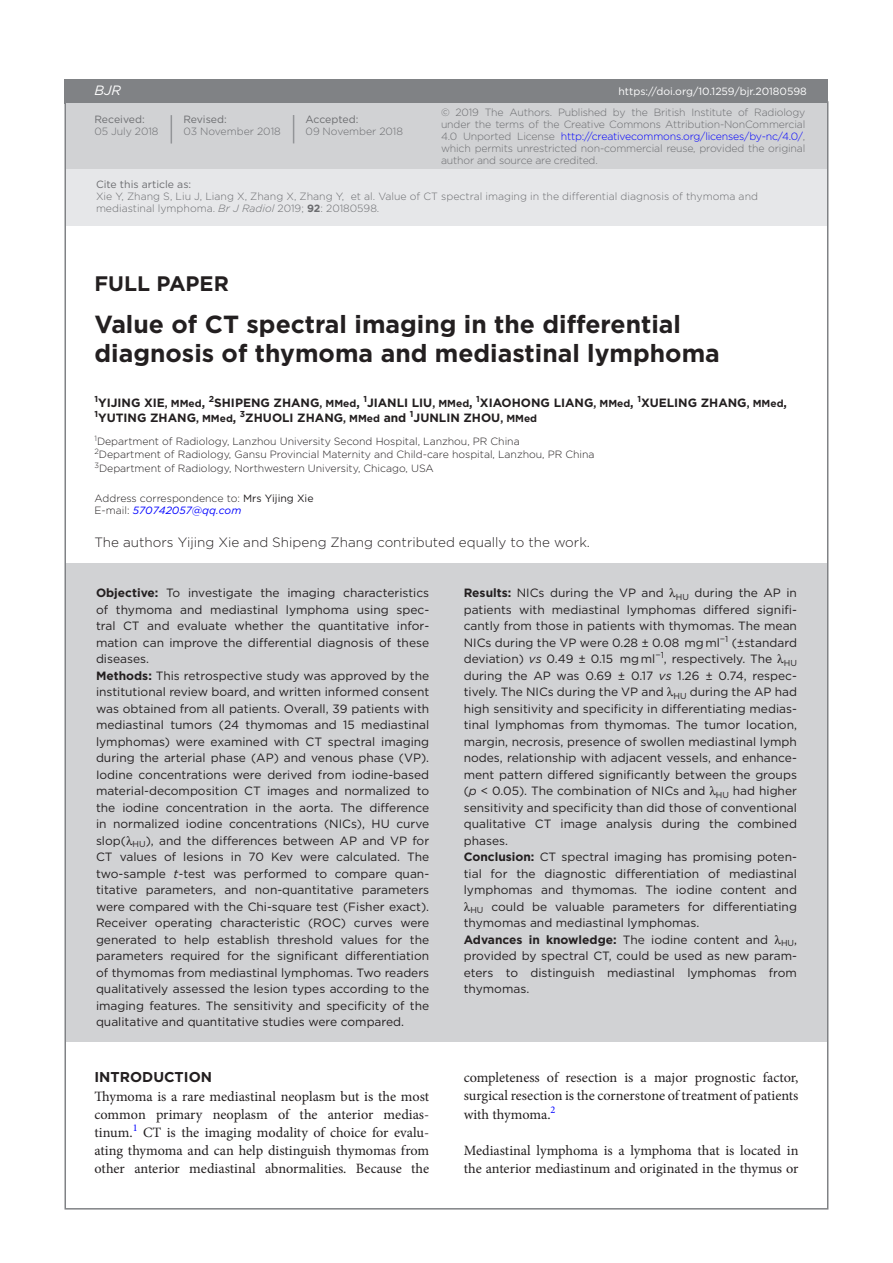
<style>
.page{position:relative;width:893px;height:1263px;background:#fff}
.page>*{position:absolute;margin:0;border:0;box-sizing:border-box;transform-origin:0 0}
.t1{font:700 24.75px/29.2px "Gotham";color:#231f20}
.t2{font:700 21px "Gotham";color:#231f20}
.t3{font:14.25px/18px "Minion Pro";letter-spacing:-.005em;color:#231f20;text-align:justify}
.t4{font:700 14.25px "Gotham";color:#231f20}
.t5{font:300 13.5px "Gotham";color:#231f20}
.t6{font:italic 13.5px "Gotham";color:#fff}
.t7{font:12px/16.5px "Gotham";color:#231f20}
.t8{font:700 12px/15px "Gotham";color:#231f20}
.t9{font:300 10.5px/12px "Gotham";color:#6c6d70}
.t10{font:300 10.5px/13.5px "Gotham";letter-spacing:-.005em;color:#231f20}
.t11{font:10.5px "Gotham";color:#6c6d70}
.t12{font:10.5px "Gotham";color:#fff}
.s1{color:#00f}
.s2{font-style:italic}
.s3{font-weight:700}
.s4{font-size:10.2px}
.s5{font-weight:400}
.s6{font-weight:400;font-style:italic;color:#00f}
</style>
<div class="page">
<div style="left:64px;top:79px;width:764px;height:24px;background:#808285"></div>
<div style="left:66px;top:154px;width:761px;height:71px;background:#e6e7e9"></div>
<div style="left:66px;top:103px;width:761px;height:65px;background:#d1d2d4"></div>
<svg style="left:293px;top:115px;width:1px;height:28px"></svg>
<svg style="left:171px;top:115px;width:1px;height:29px"></svg>
<div style="left:66px;top:563px;width:761px;height:479px;background:#d1d2d4"></div>
<p class="t6" style="left:94px;top:83px;width:28px">BJR</p>
<p class="t11" style="left:94px;top:113px;width:52px">Received:</p>
<p class="t9" style="left:94px;top:125px;width:66px">05 July 2018</p>
<p class="t11" style="left:183px;top:113px;width:45px">Revised:</p>
<p class="t9" style="left:183px;top:125px;width:99px">03 November 2018</p>
<p class="t11" style="left:306px;top:113px;width:54px">Accepted:</p>
<p class="t9" style="left:306px;top:125px;width:99px">09 November 2018</p>
<p class="t12" style="left:618px;top:85px;width:190px">https://doi.org/10.1259/bjr.20180598</p>
<p class="t9" style="left:441px;top:106px;width:366px;text-align:justify">© 2019 The Authors. Published by the British Institute of Radiology under the terms of the Creative Commons Attribution-NonCommercial 4.0 Unported License <span class="s1">http://creativecommons.org/licenses/by-nc/4.0/</span>, which permits unrestricted non-commercial reuse, provided the original author and source are credited.</p>
<p class="t11" style="left:96px;top:177px;width:97px">Cite this article as:</p>
<p class="t9" style="left:96px;top:190px;width:663px">Xie Y, Zhang S, Liu J, Liang X, Zhang X, Zhang Y, et al. Value of CT spectral imaging in the differential diagnosis of thymoma and mediastinal lymphoma. <span class="s2">Br J Radiol</span> 2019; <span class="s3">92</span>: 20180598.</p>
<h2 class="t2" style="left:94px;top:270px;width:136px">Full Paper</h2>
<h1 class="t1" style="left:94px;top:310px;width:627px">Value of CT spectral imaging in the differential diagnosis of thymoma and mediastinal lymphoma</h1>
<p class="t8" style="left:94px;top:396px;width:694px"><sup>1</sup>Yijing Xie<span class="s4">, MMed</span>, <sup>2</sup>Shipeng Zhang<span class="s4">, MMed</span>, <sup>1</sup>Jianli Liu<span class="s4">, MMed</span>, <sup>1</sup>Xiaohong Liang<span class="s4">, MMed</span>, <sup>1</sup>Xueling Zhang<span class="s4">, MMed</span>,<br><sup>1</sup>Yuting Zhang<span class="s4">, MMed</span>, <sup>3</sup>Zhuoli Zhang<span class="s4">, MMed</span> and <sup>1</sup>Junlin Zhou<span class="s4">, MMed</span></p>
<p class="t10" style="left:94px;top:434px;width:502px"><sup>1</sup>Department of Radiology, Lanzhou University Second Hospital, Lanzhou, PR China<br><sup>2</sup>Department of Radiology, Gansu Provincial Maternity and Child-care hospital, Lanzhou, PR China<br><sup>3</sup>Department of Radiology, Northwestern University, Chicago, USA</p>
<p class="t10" style="left:95px;top:492px;width:221px;line-height:12px">Address correspondence to: <span class="s5">Mrs Yijing Xie<br></span>E-mail: <span class="s6">570742057@qq.com</span></p>
<p class="t5" style="left:94px;top:534px;width:497px">The authors Yijing Xie and Shipeng Zhang contributed equally to the work.</p>
<p class="t7" style="left:96px;top:584px;width:335px"><span class="s3">Objective:</span> To investigate the imaging characteristics of thymoma and mediastinal lymphoma using spec&shy;tral CT and evaluate whether the quantitative infor&shy;mation can improve the differential diagnosis of these diseases.<br><span class="s3">Methods:</span> This retrospective study was approved by the institutional review board, and written informed consent was obtained from all patients. Overall, 39 patients with mediastinal tumors (24 thymomas and 15 mediastinal lymphomas) were examined with CT spectral imaging during the arterial phase (AP) and venous phase (VP).<br>Iodine concentrations were derived from iodine-based material-decomposition CT images and normalized to the iodine concentration in the aorta. The difference in normalized iodine concentrations (NICs), HU curve slop( <sub>HU</sub>), and the differences between AP and VP for CT values of lesions in 70 Kev were calculated. The two-sample <span class="s2">t-</span>test was performed to compare quan&shy;titative parameters, and non-quantitative parameters were compared with the Chi-square test (Fisher exact).<br>Receiver operating characteristic (ROC) curves were generated to help establish threshold values for the parameters required for the significant differentiation of thymomas from mediastinal lymphomas. Two readers qualitatively assessed the lesion types according to the imaging features. The sensitivity and specificity of the qualitative and quantitative studies were compared.</p>
<p class="t7" style="left:464px;top:584px;width:335px"><span class="s3">Results:</span> NICs during the VP and <sub>HU</sub> during the AP in</p>
<p class="t7" style="left:464px;top:601px;width:335px">patients with mediastinal lymphomas differed signifi-</p>
<p class="t7" style="left:464px;top:617px;width:335px">cantly from those in patients with thymomas. The mean</p>
<p class="t7" style="left:464px;top:634px;width:335px">NICs during the VP were 0.28 ± 0.08 mg ml<sup>−1</sup> (±standard</p>
<p class="t7" style="left:464px;top:650px;width:335px">deviation) <span class="s2">vs</span> 0.49 ± 0.15 mg ml<sup>−1</sup>, respectively. The <sub>HU</sub></p>
<p class="t7" style="left:464px;top:667px;width:335px">during the AP was 0.69 ± 0.17 <span class="s2">vs</span> 1.26 ± 0.74, respec-</p>
<p class="t7" style="left:464px;top:683px;width:335px">tively. The NICs during the VP and <sub>HU</sub> during the AP had</p>
<p class="t7" style="left:464px;top:700px;width:335px">high sensitivity and specificity in differentiating medias-</p>
<p class="t7" style="left:464px;top:716px;width:335px">tinal lymphomas from thymomas. The tumor location,</p>
<p class="t7" style="left:464px;top:733px;width:335px">margin, necrosis, presence of swollen mediastinal lymph</p>
<p class="t7" style="left:464px;top:749px;width:335px">nodes, relationship with adjacent vessels, and enhance-</p>
<p class="t7" style="left:464px;top:766px;width:335px">ment pattern differed significantly between the groups</p>
<p class="t7" style="left:464px;top:782px;width:335px">(<span class="s2">p</span> &lt; 0.05). The combination of NICs and <sub>HU</sub> had higher</p>
<p class="t7" style="left:464px;top:799px;width:335px">sensitivity and specificity than did those of conventional</p>
<p class="t7" style="left:464px;top:815px;width:335px">qualitative CT image analysis during the combined</p>
<p class="t7" style="left:464px;top:832px;width:46px">phases.</p>
<p class="t7" style="left:464px;top:848px;width:335px"><span class="s3">Conclusion:</span> CT spectral imaging has promising poten-</p>
<p class="t7" style="left:464px;top:865px;width:335px">tial for the diagnostic differentiation of mediastinal</p>
<p class="t7" style="left:464px;top:881px;width:335px">lymphomas and thymomas. The iodine content and</p>
<p class="t7" style="left:470px;top:898px;width:328px"><sub>HU</sub> could be valuable parameters for differentiating</p>
<p class="t7" style="left:464px;top:914px;width:237px">thymomas and mediastinal lymphomas.</p>
<p class="t8" style="left:464px;top:932px;width:335px">Advances in knowledge: <span class="s5">The iodine content and</span> <sub>HU</sub><span class="s5">,</span></p>
<p class="t7" style="left:464px;top:947px;width:335px">provided by spectral CT, could be used as new param-</p>
<p class="t7" style="left:464px;top:964px;width:335px">eters to distinguish mediastinal lymphomas from</p>
<p class="t7" style="left:464px;top:980px;width:67px">thymomas.</p>
<p class="t4" style="left:94px;top:1067px;width:119px">I ntroduction</p>
<p class="t3" style="left:94px;top:1088px;width:336px">Thymoma is a rare mediastinal neoplasm but is the most common primary neoplasm of the anterior medias&shy;tinum.<sup>1</sup> CT is the imaging modality of choice for evalu&shy;ating thymoma and can help distinguish thymomas from other anterior mediastinal abnormalities. Because the</p>
<p class="t3" style="left:464px;top:1068px;width:336px;line-height:18.6px">completeness of resection is a major prognostic factor, surgical resection is the cornerstone of treatment of patients with thymoma.<sup>2</sup></p>
<p class="t3" style="left:464px;top:1141px;width:336px;line-height:18.6px">Mediastinal lymphoma is a lymphoma that is located in the anterior mediastinum and originated in the thymus or</p>
</div>
